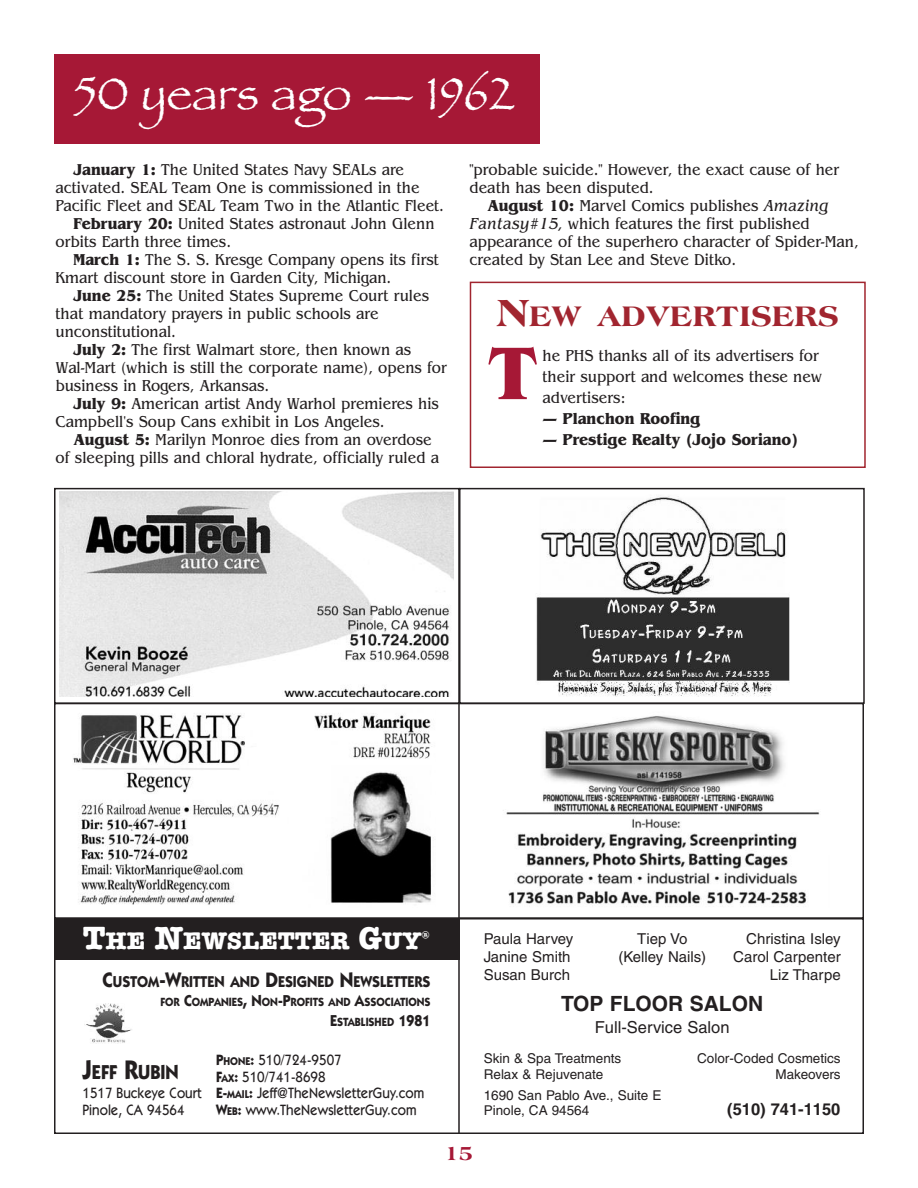
<style>
.page{position:relative;width:918px;height:1188px;background:#fff}
.page>*{position:absolute;margin:0;border:0;box-sizing:border-box;transform-origin:0 0}
.t1{font:700 78px "Benguiat";color:#a61836}
.t2{font:48px "Papyrus";color:#fff}
.t3{font:800 30.3px "Americana";color:#a1252f}
.t4{font:700 24.75px "American Typewriter";color:#fff}
.t5{font:700 21px "Helvetica";color:#231f20}
.t6{font:800 21px "Americana";color:#a61836}
.t7{font:700 20.25px "Itc Kabel";color:#231f20;scale:.9 1}
.t8{font:16.5px/18px "Benguiat";color:#231f20;scale:.9 1}
.t9{font:700 16.5px "Benguiat";color:#231f20;scale:.9 1}
.t10{font:16.5px "Helvetica";color:#231f20}
.t11{font:700 16.5px "Helvetica";color:#231f20}
.t12{font:700 15.75px "Itc Kabel";color:#231f20;scale:.9 1}
.t13{font:500 15px/16.5px "Itc Kabel";color:#231f20;scale:.9 1}
.t14{font:15px/18px "Helvetica";color:#231f20;text-align:center}
.t15{font:13.5px/15px "Helvetica";color:#231f20}
.t16{font:700 11.85px/19.5px "Itc Kabel";color:#231f20;text-align:right;scale:.9 1}
.s1{font-weight:700}
.s2{font-style:italic}
.s3{font-size:40.5px}
.s4{font-size:33px}
.s5{font-size:21px}
.s6{font-size:15.9px}
.s7{font-weight:700;font-size:11.25px}
.s8{font-size:27px}
</style>
<div class="page">
<div style="left:54px;top:918px;width:810px;height:216px;border:2px solid #231f20"></div>
<hr style="left:458px;top:918px;width:2px;height:216px;background:#231f20">
<div style="left:55px;top:918px;width:404px;height:42px;background:#231f20"></div>
<img style="left:84px;top:1004px;width:48px;height:40px">
<img style="left:73px;top:713px;width:358px;height:192px">
<img style="left:503px;top:716px;width:317px;height:191px">
<div style="left:54px;top:488px;width:406px;height:216px;border:2px solid #231f20"></div>
<img style="left:60px;top:491px;width:394px;height:206px">
<div style="left:459px;top:488px;width:406px;height:216px;border:2px solid #231f20"></div>
<img style="left:536px;top:496px;width:254px;height:201px">
<hr style="left:458px;top:702px;width:2px;height:217px;background:#231f20">
<div style="left:54px;top:54px;width:486px;height:90px;background:#a61836"></div>
<div style="left:470px;top:282px;width:396px;height:186px;border:2px solid #a1252f"></div>
<h2 class="t2" style="left:74px;top:65px;width:442px">50 years ago — 1962</h2>
<p class="t8" style="left:74px;top:162px;width:369px"><span class="s1">January 1:</span> The United States Navy SEALs are</p>
<p class="t8" style="left:56px;top:180px;width:406px">activated. SEAL Team One is commissioned in the</p>
<p class="t8" style="left:56px;top:198px;width:433px">Pacific Fleet and SEAL Team Two in the Atlantic Fleet.</p>
<p class="t8" style="left:74px;top:216px;width:403px"><span class="s1">February 20:</span> United States astronaut John Glenn</p>
<p class="t8" style="left:56px;top:234px;width:197px">orbits Earth three times.</p>
<p class="t8" style="left:74px;top:252px;width:407px"><span class="s1">March 1:</span> The S. S. Kresge Company opens its first</p>
<p class="t8" style="left:56px;top:270px;width:375px">Kmart discount store in Garden City, Michigan.</p>
<p class="t8" style="left:74px;top:288px;width:397px"><span class="s1">June 25:</span> The United States Supreme Court rules</p>
<p class="t8" style="left:56px;top:306px;width:361px">that mandatory prayers in public schools are</p>
<p class="t8" style="left:56px;top:324px;width:135px">unconstitutional.</p>
<p class="t8" style="left:74px;top:342px;width:377px"><span class="s1">July 2:</span> The first Walmart store, then known as</p>
<p class="t8" style="left:56px;top:360px;width:436px">Wal-Mart (which is still the corporate name), opens for</p>
<p class="t8" style="left:56px;top:378px;width:239px">business in Rogers, Arkansas.</p>
<p class="t8" style="left:74px;top:396px;width:408px"><span class="s1">July 9:</span> American artist Andy Warhol premieres his</p>
<p class="t8" style="left:56px;top:414px;width:367px">Campbell's Soup Cans exhibit in Los Angeles.</p>
<p class="t8" style="left:74px;top:432px;width:400px"><span class="s1">August 5:</span> Marilyn Monroe dies from an overdose</p>
<p class="t8" style="left:56px;top:450px;width:428px">of sleeping pills and chloral hydrate, officially ruled a</p>
<p class="t8" style="left:470px;top:162px;width:412px">"probable suicide." However, the exact cause of her death has been disputed.</p>
<p class="t8" style="left:470px;top:198px;width:434px;text-indent:18px"><span class="s1">August 10:</span> Marvel Comics publishes <span class="s2">Amazing Fantasy#15,</span> which features the first published appearance of the superhero character of Spider-Man, created by Stan Lee and Steve Ditko.</p>
<h3 class="t3" style="left:497px;top:304px;width:343px"><span class="s3">N</span>EW ADVERTISERS</h3>
<p class="t8" style="left:543px;top:346px;width:312px;line-height:21px">he PHS thanks all of its advertisers for their support and welcomes these new advertisers:</p>
<p class="t9" style="left:543px;top:412px;width:177px">— Planchon Roofing</p>
<p class="t9" style="left:543px;top:433px;width:285px">— Prestige Realty (Jojo Soriano)</p>
<h1 class="t1" style="left:489px;top:345px;width:48px">T</h1>
<h3 class="t4" style="left:83px;top:925px;width:349px"><span class="s4">T</span>HE <span class="s4">N</span>EWSLETTER <span class="s4">G</span>UY<sup>®</sup></h3>
<p class="t12" style="left:102px;top:976px;width:366px"><span class="s5">C</span>USTOM<span class="s5">-W</span>RITTEN AND <span class="s5">D</span>ESIGNED <span class="s5">N</span>EWSLETTERS</p>
<p class="t16" style="left:161px;top:994px;width:301px">FOR <span class="s6">C</span>OMPANIES<span class="s6">, N</span>ON<span class="s6">-P</span>ROFITS AND <span class="s6">A</span>SSOCIATIONS<br><span class="s6">E</span>STABLISHED <span class="s6">1981</span></p>
<p class="t13" style="left:216px;top:1053px;width:233px"><span class="s1">P</span><span class="s7">HONE</span><span class="s1">:</span> 510/724-9507<br><span class="s1">F</span><span class="s7">AX</span><span class="s1">:</span> 510/741-8698<br><span class="s1">E-</span><span class="s7">MAIL</span><span class="s1">:</span> Jeff@TheNewsletterGuy.com<br><span class="s1">W</span><span class="s7">EB</span><span class="s1">:</span> www.TheNewsletterGuy.com</p>
<p class="t7" style="left:83px;top:1064px;width:108px"><span class="s8">J</span>EFF <span class="s8">R</span>UBIN</p>
<p class="t13" style="left:83px;top:1086px;width:134px">1517 Buckeye Court<br>Pinole, CA 94564</p>
<p class="t14" style="left:484px;top:931px;width:91px">Paula Harvey</p>
<p class="t14" style="left:746px;top:931px;width:96px">Christina Isley</p>
<p class="t14" style="left:484px;top:949px;width:88px">Janine Smith</p>
<p class="t14" style="left:733px;top:949px;width:109px">Carol Carpenter</p>
<p class="t14" style="left:484px;top:967px;width:88px">Susan Burch</p>
<p class="t14" style="left:770px;top:967px;width:72px">Liz Tharpe</p>
<p class="t5" style="left:561px;top:996px;width:204px">TOP FLOOR SALON</p>
<p class="t10" style="left:595px;top:1021px;width:136px">Full-Service Salon</p>
<p class="t15" style="left:484px;top:1052px;width:139px">Skin &amp; Spa Treatments</p>
<p class="t15" style="left:697px;top:1052px;width:145px">Color-Coded Cosmetics</p>
<p class="t15" style="left:484px;top:1068px;width:121px">Relax &amp; Rejuvenate</p>
<p class="t15" style="left:776px;top:1068px;width:67px">Makeovers</p>
<p class="t15" style="left:484px;top:1089px;width:179px">1690 San Pablo Ave., Suite E<br>Pinole, CA 94564</p>
<p class="t14" style="left:618px;top:931px;width:89px">Tiep Vo (Kelley Nails)</p>
<p class="t11" style="left:727px;top:1103px;width:115px">(510) 741-1150</p>
<p class="t6" style="left:445px;top:1144px;width:30px">15</p>
</div>
